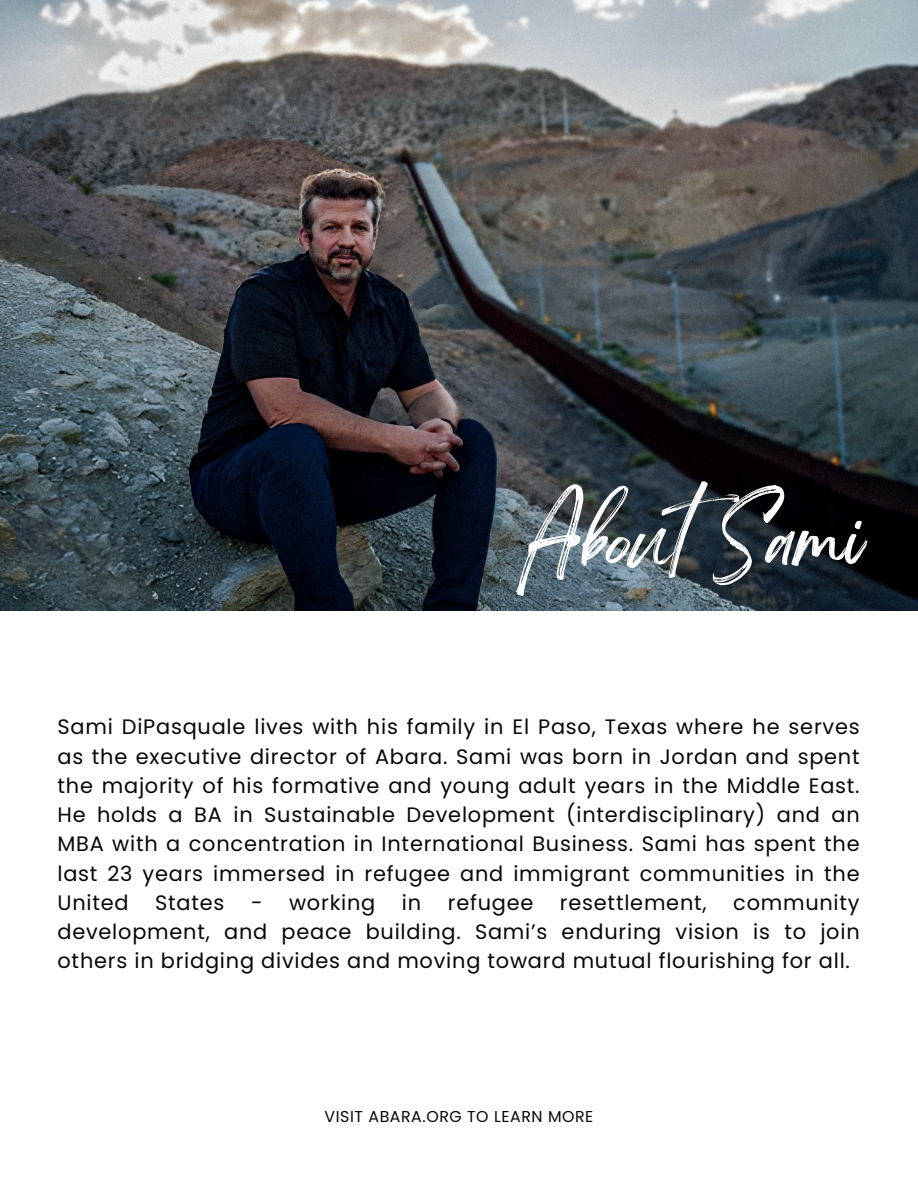
<style>
.page{position:relative;width:918px;height:1188px;background:#fff}
.page>*{position:absolute;margin:0;border:0;box-sizing:border-box;transform-origin:0 0}
.t1{font:italic 63.6px "Brightwall";color:#fff}
.t2{font:20.85px/29.2px "Poppins";letter-spacing:.035em;color:#080704;text-align:justify}
.t3{font:15.75px "Poppins";letter-spacing:.035em;color:#080704}
</style>
<div class="page">
<img style="left:0;top:0;width:918px;height:611px">
<h1 class="t1" style="left:521px;top:517px;width:334px">AboutSami</h1>
<p class="t2" style="left:57px;top:713px;width:804px">Sami DiPasquale lives with his family in El Paso, Texas where he serves as the executive director of Abara. Sami was born in Jordan and spent the majority of his formative and young adult years in the Middle East.<br>He holds a BA in Sustainable Development (interdisciplinary) and an MBA with a concentration in International Business. Sami has spent the last 23 years immersed in refugee and immigrant communities in the United</p>
<p class="t2" style="left:155px;top:888px;width:71px">States</p>
<p class="t2" style="left:251px;top:888px;width:126px">- working</p>
<p class="t2" style="left:402px;top:888px;width:21px">in</p>
<p class="t2" style="left:448px;top:888px;width:87px">refugee</p>
<p class="t2" style="left:560px;top:888px;width:148px">resettlement,</p>
<p class="t2" style="left:57px;top:888px;width:804px;text-indent:676px">community development, and peace building. Sami’s enduring vision is to join others in bridging divides and moving toward mutual flourishing for all.</p>
<p class="t3" style="left:325px;top:1108px;width:270px">VISIT ABARA.ORG TO LEARN MORE</p>
</div>
